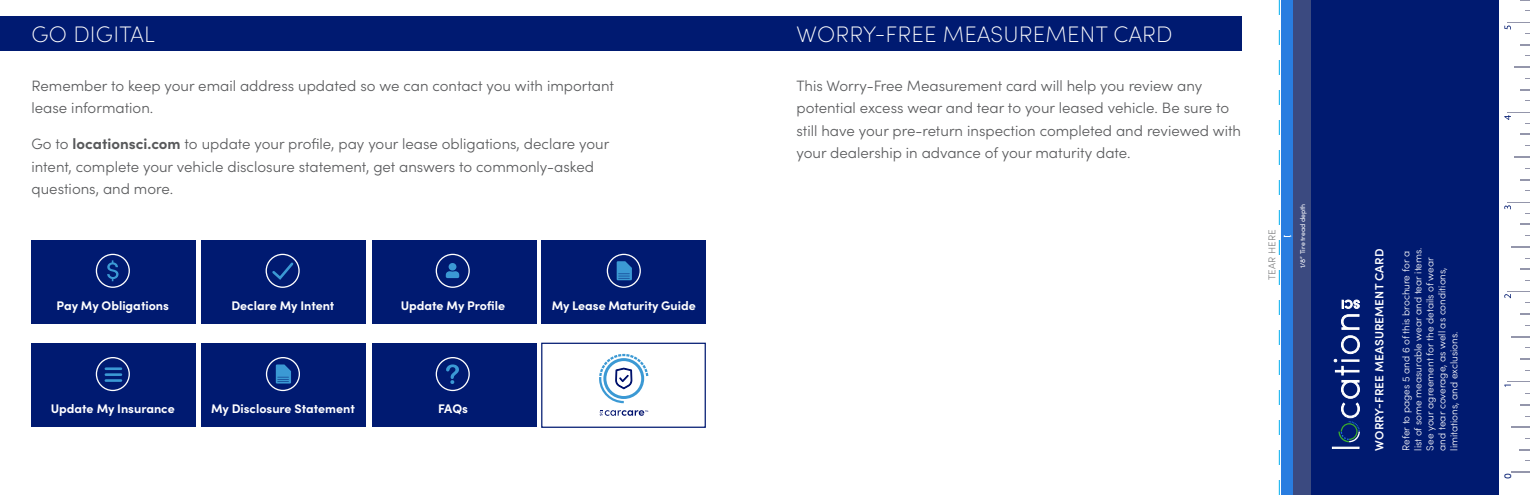
<style>
.page{position:relative;width:1530px;height:495px;background:#fff}
.page>*{position:absolute;margin:0;border:0;box-sizing:border-box;transform-origin:0 0}
.t1{font:200 22.5px "Sofia Pro";letter-spacing:.01em;color:#fff}
.t2{font:300 15px/22.5px "Sofia Pro";color:#58595b}
.t3{font:700 12.5px "Sofia Pro";color:#fff}
.t4{font:600 11.88px "Sofia Pro";letter-spacing:.01em;color:#fff}
.t5{font:300 10px/12px "Sofia Pro";color:#fff}
.t6{font:300 10px "Sofia Pro";letter-spacing:.01em;color:#58595b}
.t7{font:10px "Sofia Pro";color:#001a70}
.t8{font:6.88px "Sofia Pro";color:#fff}
.s1{font-weight:700}
</style>
<div class="page">
<div style="left:0;top:16px;width:1242px;height:34px;background:#001a71"></div>
<div style="left:32px;top:240px;width:164px;height:84px;background:#001a71"></div>
<div style="left:32px;top:343px;width:164px;height:84px;background:#001a71"></div>
<div style="left:202px;top:240px;width:164px;height:84px;background:#001a71"></div>
<div style="left:202px;top:343px;width:164px;height:84px;background:#001a71"></div>
<div style="left:372px;top:240px;width:164px;height:84px;background:#001a71"></div>
<div style="left:372px;top:343px;width:164px;height:84px;background:#001a71"></div>
<div style="left:541px;top:240px;width:165px;height:84px;background:#001a71"></div>
<div style="left:541px;top:343px;width:165px;height:85px;border:1px solid #001a71"></div>
<div style="left:266px;top:357px;width:34px;height:34px;border:1px solid #fff;border-radius:50%"></div>
<svg style="left:276px;top:364px;width:15px;height:20px"></svg>
<div style="left:607px;top:254px;width:34px;height:34px;border:1px solid #fff;border-radius:50%"></div>
<svg style="left:617px;top:261px;width:15px;height:19px"></svg>
<div style="left:266px;top:254px;width:34px;height:34px;border:1px solid #fff;border-radius:50%"></div>
<svg style="left:270px;top:260px;width:26px;height:22px"></svg>
<div style="left:436px;top:254px;width:34px;height:34px;border:1px solid #fff;border-radius:50%"></div>
<svg style="left:446px;top:271px;width:13px;height:7px"></svg>
<div style="left:449px;top:263px;width:7px;height:8px;background:#3b99d4;border-radius:50%"></div>
<div style="left:436px;top:357px;width:34px;height:34px;border:1px solid #fff;border-radius:50%"></div>
<svg style="left:446px;top:364px;width:13px;height:20px"></svg>
<div style="left:96px;top:357px;width:34px;height:34px;border:1px solid #fff;border-radius:50%"></div>
<hr style="left:106px;top:367px;width:15px;height:3px;background:#3b99d4">
<hr style="left:106px;top:373px;width:15px;height:3px;background:#3b99d4">
<hr style="left:106px;top:379px;width:15px;height:3px;background:#3b99d4">
<div style="left:96px;top:254px;width:34px;height:34px;border:1px solid #fff;border-radius:50%"></div>
<svg style="left:107px;top:260px;width:12px;height:21px"></svg>
<div style="left:1311px;top:0;width:188px;height:495px;background:#001a70"></div>
<div style="left:1282px;top:0;width:11px;height:495px;background:#297de0"></div>
<div style="left:1293px;top:0;width:18px;height:495px;background:#3b4a80"></div>
<svg style="left:1279px;top:0;width:13px;height:495px"></svg>
<svg style="left:1504px;top:381px;width:26px;height:6px"></svg>
<svg style="left:1511px;top:427px;width:19px;height:1px"></svg>
<svg style="left:1520px;top:404px;width:10px;height:2px"></svg>
<svg style="left:1511px;top:471px;width:19px;height:2px"></svg>
<svg style="left:1511px;top:336px;width:19px;height:1px"></svg>
<svg style="left:1511px;top:246px;width:19px;height:2px"></svg>
<svg style="left:1514px;top:156px;width:16px;height:1px"></svg>
<svg style="left:1504px;top:291px;width:26px;height:12px"></svg>
<svg style="left:1504px;top:202px;width:26px;height:12px"></svg>
<svg style="left:1514px;top:66px;width:16px;height:2px"></svg>
<svg style="left:1504px;top:112px;width:26px;height:12px"></svg>
<svg style="left:1504px;top:22px;width:26px;height:12px"></svg>
<svg style="left:599px;top:344px;width:49px;height:59px"></svg>
<svg style="left:600px;top:410px;width:48px;height:6px"></svg>
<div style="left:1332px;top:447px;width:27px;height:2px;background:#fff;border:1px solid #fff"></div>
<svg style="left:1334px;top:299px;width:26px;height:143px"></svg>
<h1 class="t1" style="left:32px;top:18px;width:125px">GO DIGITAL</h1>
<p class="t2" style="left:32px;top:73px;width:584px">Remember to keep your email address updated so we can contact you with important lease information.</p>
<p class="t2" style="left:32px;top:132px;width:579px">Go to <span class="s1">locationsci.com</span> to update your profile, pay your lease obligations, declare your intent, complete your vehicle disclosure statement, get answers to commonly-asked questions, and more.</p>
<p class="t3" style="left:57px;top:296px;width:114px">Pay My Obligations</p>
<p class="t3" style="left:51px;top:399px;width:125px">Update My Insurance</p>
<p class="t3" style="left:231px;top:296px;width:105px">Declare My Intent</p>
<p class="t3" style="left:211px;top:399px;width:145px">My Disclosure Statement</p>
<p class="t3" style="left:401px;top:296px;width:106px">Update My Profile</p>
<p class="t3" style="left:438px;top:399px;width:31px">FAQs</p>
<p class="t3" style="left:552px;top:296px;width:145px">My Lease Maturity Guide</p>
<h1 class="t1" style="left:797px;top:18px;width:378px">WORRY-FREE MEASUREMENT CARD</h1>
<p class="t2" style="left:797px;top:73px;width:446px">This Worry-Free Measurement card will help you review any potential excess wear and tear to your leased vehicle. Be sure to still have your pre-return inspection completed and reviewed with your dealership in advance of your maturity date.</p>
<p class="t6" style="left:1265px;top:280px;width:53px;rotate:-90deg">TEAR HERE</p>
<p class="t8" style="left:1298px;top:268px;width:66px;rotate:-90deg">1/8” Tire tread depth</p>
<p class="t4" style="left:1370px;top:451px;width:203px;rotate:-90deg">WORRY-FREE MEASUREMENT CARD</p>
<p class="t5" style="left:1400px;top:451px;width:205px;rotate:-90deg">Refer to pages 5 and 6 of this brochure for a list of some measurable wear and tear items.<br>See your agreement for the details of wear and tear coverage, as well as conditions, limitations, and exclusions.</p>
<p class="t7" style="left:1500px;top:479px;width:7px;rotate:-90deg">0</p>
</div>
